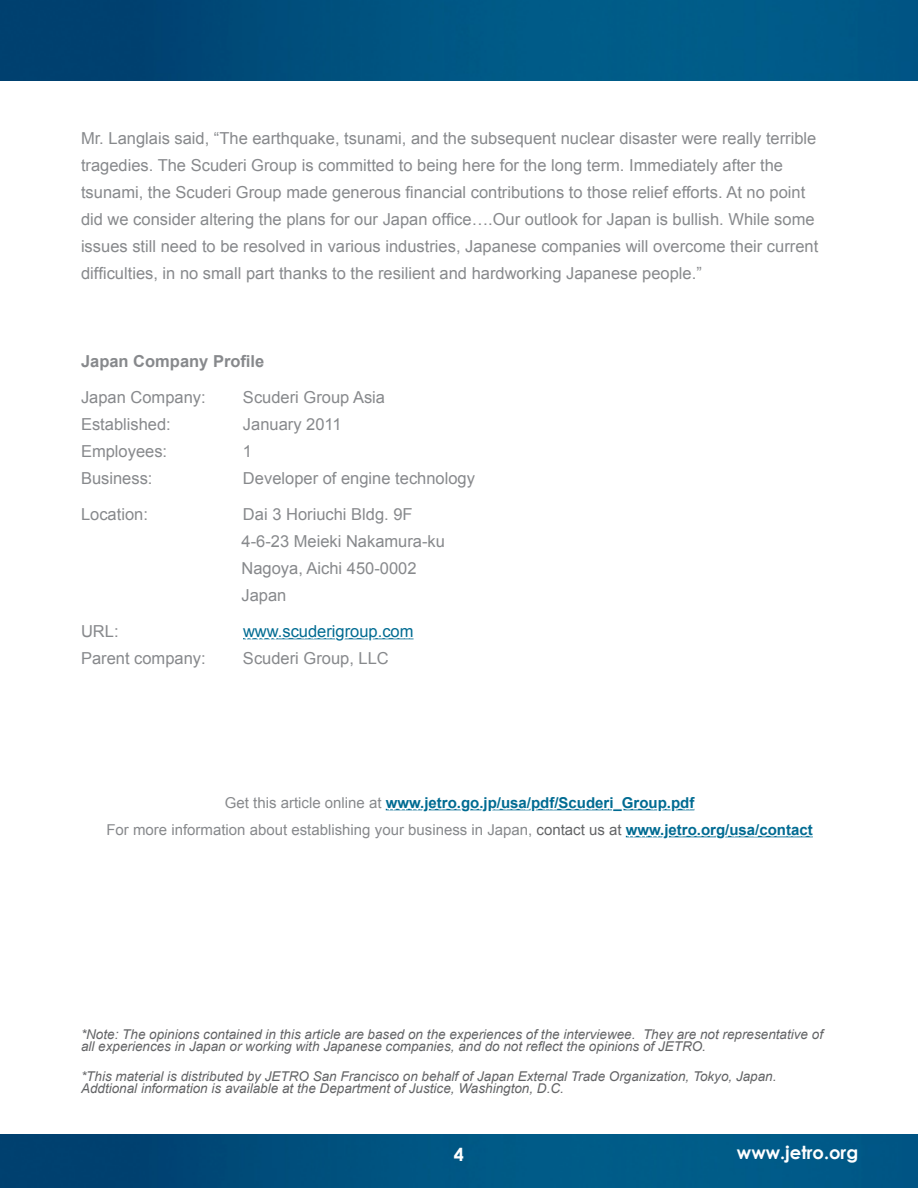
<style>
.page{position:relative;width:918px;height:1188px;background:#fff}
.page>*{position:absolute;margin:0;border:0;box-sizing:border-box;transform-origin:0 0}
.t1{font:700 18px "Century Gothic";color:#fff}
.t2{font:16.5px/27px "Arial";color:#87898c}
.t3{font:16.5px "Arial";color:#006b92}
.t4{font:700 16.5px "Arial";color:#87898c}
.t5{font:15px/27px "Arial";color:#87898c;text-align:center}
.t6{font:italic 13.5px/12px "Arial";color:#636466}
.s1{font-weight:700;color:#006b92}
.s2{color:#636466}
</style>
<div class="page">
<img style="left:0;top:1px;width:918px;height:79px">
<img style="left:0;top:1134px;width:918px;height:54px">
<svg style="left:385px;top:808px;width:428px;height:30px"></svg>
<svg style="left:76px;top:1134px;width:752px;height:54px;background:#005380"></svg>
<p class="t2" style="left:81px;top:125px;width:739px">Mr. Langlais said, “The earthquake, tsunami, and the subsequent nuclear disaster were really terrible tragedies. The Scuderi Group is committed to being here for the long term. Immediately after the tsunami, the Scuderi Group made generous financial contributions to those relief efforts. At no point did we consider altering the plans for our Japan office….Our outlook for Japan is bullish. While some issues still need to be resolved in various industries, Japanese companies will overcome their current difficulties, in no small part thanks to the resilient and hardworking Japanese people.”</p>
<p class="t4" style="left:81px;top:350px;width:185px">Japan Company Profile</p>
<p class="t2" style="left:81px;top:384px;width:126px">Japan Company:</p>
<p class="t2" style="left:243px;top:384px;width:144px">Scuderi Group Asia</p>
<p class="t2" style="left:81px;top:411px;width:91px">Established:</p>
<p class="t2" style="left:243px;top:411px;width:100px">January 2011</p>
<p class="t2" style="left:81px;top:438px;width:88px">Employees:</p>
<p class="t2" style="left:243px;top:438px;width:11px">1</p>
<p class="t2" style="left:81px;top:465px;width:73px">Business:</p>
<p class="t2" style="left:243px;top:465px;width:234px">Developer of engine technology</p>
<p class="t2" style="left:81px;top:501px;width:68px">Location:</p>
<p class="t2" style="left:242px;top:501px;width:205px">Dai 3 Horiuchi Bldg. 9F<br>4-6-23 Meieki Nakamura-ku<br>Nagoya, Aichi 450-0002<br>Japan</p>
<p class="t2" style="left:81px;top:618px;width:39px">URL:</p>
<p class="t3" style="left:243px;top:620px;width:172px">www.scuderigroup.com</p>
<p class="t2" style="left:81px;top:645px;width:126px">Parent company:</p>
<p class="t2" style="left:243px;top:645px;width:147px">Scuderi Group, LLC</p>
<p class="t5" style="left:106px;top:789px;width:708px">Get this article online at <span class="s1">www.jetro.go.jp/usa/pdf/Scuderi_Group.pdf<br></span>For more information about establishing your business in Japan, <span class="s2">contact us at</span> <span class="s1">www.jetro.org/usa/contact</span></p>
<p class="t6" style="left:81px;top:1028px;width:744px">*Note: The opinions contained in this article are based on the experiences of the interviewee. They are not representative of all experiences in Japan or working with Japanese companies, and do not reflect the opinions of JETRO.</p>
<p class="t6" style="left:81px;top:1070px;width:697px">*This material is distributed by JETRO San Francisco on behalf of Japan External Trade Organization, Tokyo, Japan.<br>Addtional information is available at the Department of Justice, Washington, D.C.</p>
<p class="t1" style="left:454px;top:1141px;width:12px">4</p>
<p class="t1" style="left:737px;top:1139px;width:123px">www.jetro.org</p>
</div>
